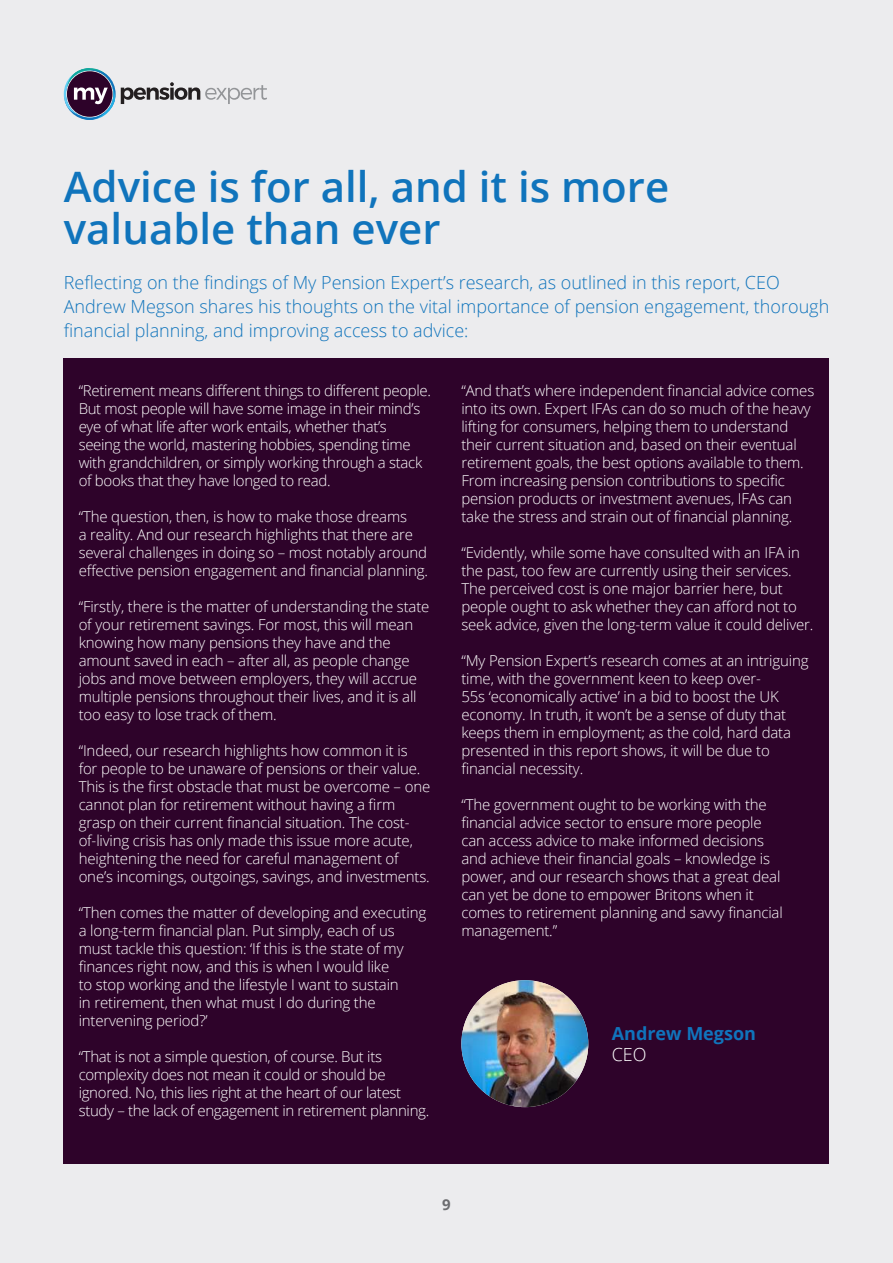
<style>
.page{position:relative;width:893px;height:1263px;background:#ececee}
.page>*{position:absolute;margin:0;border:0;box-sizing:border-box;transform-origin:0 0}
.t1{font:600 42px/42px "Open Sans";color:#1074bc}
.t2{font:300 18px/24px "Open Sans";color:#1074bc}
.t3{font:700 18px "Open Sans";color:#1074bc}
.t4{font:300 18px "Open Sans";color:#fff}
.t5{font:300 15px/18px "Open Sans";letter-spacing:-.01em;color:#fff}
.t6{font:700 15px "Open Sans";color:#6c6d70}
</style>
<div class="page">
<div style="left:64px;top:359px;width:765px;height:805px;background:#2e032a"></div>
<svg style="left:64px;top:68px;width:203px;height:52px"></svg>
<img style="left:461px;top:980px;width:127px;height:127px;border-radius:63px">
<h1 class="t1" style="left:64px;top:165px;width:607px">Advice is for all, and it is more valuable than ever</h1>
<p class="t2" style="left:64px;top:270px;width:767px">Reflecting on the findings of My Pension Expert’s research, as outlined in this report, CEO<br>Andrew Megson shares his thoughts on the vital importance of pension engagement, thorough financial planning, and improving access to advice:</p>
<p class="t5" style="left:79px;top:381px;width:354px">“Retirement means different things to different people.<br>But most people will have some image in their mind’s eye of what life after work entails, whether that’s seeing the world, mastering hobbies, spending time with grandchildren, or simply working through a stack of books that they have longed to read.</p>
<p class="t5" style="left:79px;top:507px;width:351px">“The question, then, is how to make those dreams<br>a reality. And our research highlights that there are several challenges in doing so – most notably around effective pension engagement and financial planning.</p>
<p class="t5" style="left:79px;top:597px;width:352px">“Firstly, there is the matter of understanding the state of your retirement savings. For most, this will mean knowing how many pensions they have and the amount saved in each – after all, as people change jobs and move between employers, they will accrue multiple pensions throughout their lives, and it is all too easy to lose track of them.</p>
<p class="t5" style="left:79px;top:741px;width:353px">“Indeed, our research highlights how common it is for people to be unaware of pensions or their value.<br>This is the first obstacle that must be overcome – one cannot plan for retirement without having a firm grasp on their current financial situation. The cost&shy;of-living crisis has only made this issue more acute, heightening the need for careful management of one’s incomings, outgoings, savings, and investments.</p>
<p class="t5" style="left:79px;top:903px;width:349px">“Then comes the matter of developing and executing a long-term financial plan. Put simply, each of us must tackle this question: ‘If this is the state of my finances right now, and this is when I would like<br>to stop working and the lifestyle I want to sustain<br>in retirement, then what must I do during the intervening period?’</p>
<p class="t5" style="left:79px;top:1047px;width:352px">“That is not a simple question, of course. But its complexity does not mean it could or should be ignored. No, this lies right at the heart of our latest study – the lack of engagement in retirement planning.</p>
<p class="t5" style="left:461px;top:381px;width:354px">“And that’s where independent financial advice comes into its own. Expert IFAs can do so much of the heavy lifting for consumers, helping them to understand their current situation and, based on their eventual retirement goals, the best options available to them.<br>From increasing pension contributions to specific pension products or investment avenues, IFAs can take the stress and strain out of financial planning.</p>
<p class="t5" style="left:461px;top:543px;width:354px">“Evidently, while some have consulted with an IFA in the past, too few are currently using their services.<br>The perceived cost is one major barrier here, but people ought to ask whether they can afford not to seek advice, given the long-term value it could deliver.</p>
<p class="t5" style="left:461px;top:651px;width:349px">“My Pension Expert’s research comes at an intriguing time, with the government keen to keep over-<br>55s ‘economically active’ in a bid to boost the UK economy. In truth, it won’t be a sense of duty that keeps them in employment; as the cold, hard data presented in this report shows, it will be due to financial necessity.</p>
<p class="t5" style="left:461px;top:795px;width:323px">“The government ought to be working with the financial advice sector to ensure more people can access advice to make informed decisions and achieve their financial goals – knowledge is power, and our research shows that a great deal can yet be done to empower Britons when it comes to retirement planning and savvy financial management.”</p>
<p class="t3" style="left:612px;top:1021px;width:146px">Andrew Megson</p>
<p class="t4" style="left:612px;top:1042px;width:36px">CEO</p>
<p class="t6" style="left:442px;top:1193px;width:10px">9</p>
</div>
